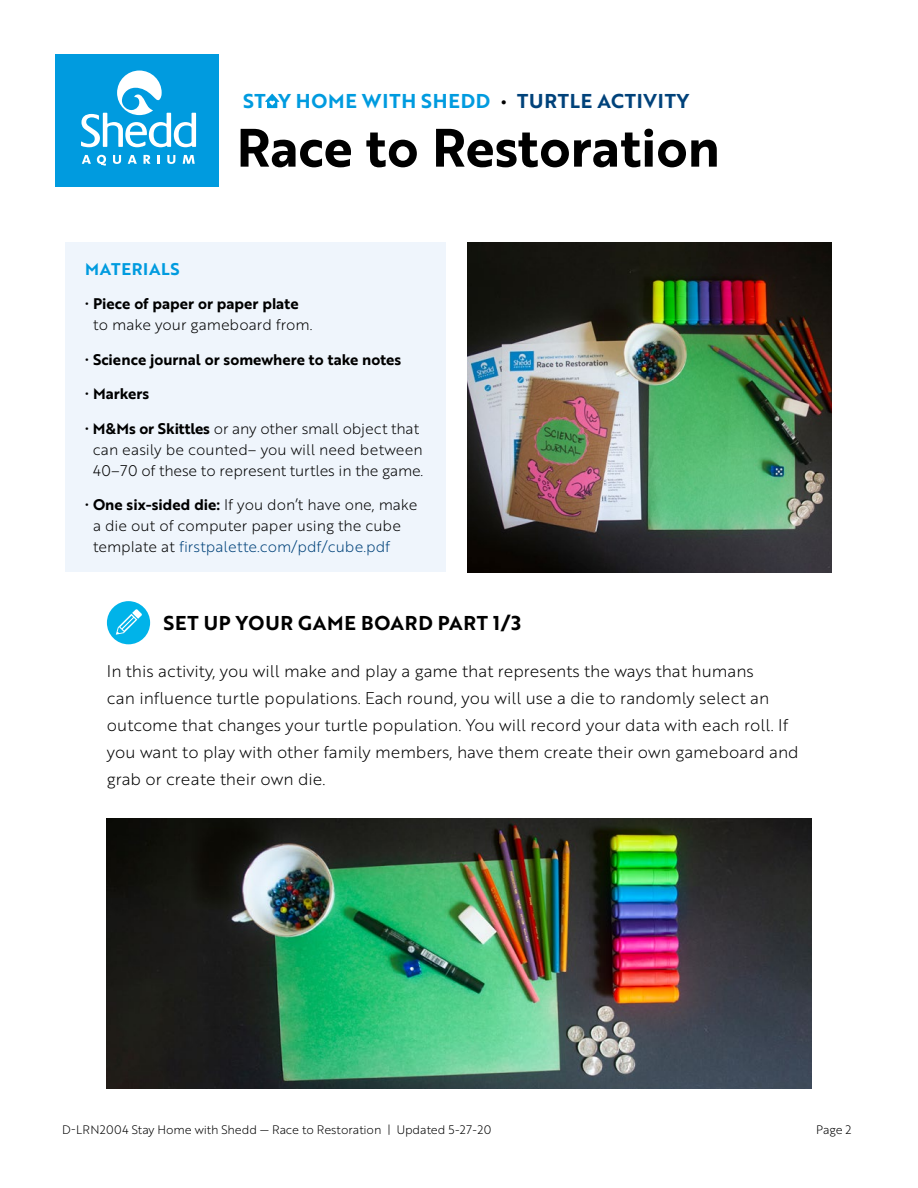
<style>
.page{position:relative;width:918px;height:1188px;background:#fff}
.page>*{position:absolute;margin:0;border:0;box-sizing:border-box;transform-origin:0 0}
.t1{font:52.5px "Brother 1816 Bold";color:#000}
.t2{font:19.5px "Brother 1816 Bold";letter-spacing:.04em;color:#009bdf}
.t3{font:19.5px "Brother 1816 Bold";letter-spacing:.04em;color:#000}
.t4{font:16.5px/27px "Brother 1816 Light";color:#000}
.t5{font:16.5px "Brother 1816 Bold";letter-spacing:.04em;color:#009bdf}
.t6{font:15px/21px "Brother 1816 Light";color:#000;text-align:center}
.t7{font:15px "Brother 1816 Bold";color:#000}
.t8{font:12px "Brother 1816 Light";letter-spacing:-.01em;color:#000}
.s1{color:#fff}
.s2{font-family:"The Sans Os F";font-weight:700;color:#000}
.s3{color:#00427a}
.s4{font-family:"Brother 1816 Bold"}
</style>
<div class="page">
<div style="left:55px;top:54px;width:163px;height:132px;background:#009bdf"></div>
<svg style="left:81px;top:71px;width:115px;height:76px"></svg>
<svg style="left:82px;top:155px;width:9px;height:9px"></svg>
<svg style="left:97px;top:155px;width:9px;height:11px"></svg>
<svg style="left:113px;top:155px;width:8px;height:9px"></svg>
<svg style="left:128px;top:155px;width:9px;height:9px"></svg>
<svg style="left:144px;top:155px;width:7px;height:9px"></svg>
<svg style="left:157px;top:155px;width:3px;height:9px"></svg>
<svg style="left:167px;top:155px;width:8px;height:9px"></svg>
<svg style="left:183px;top:155px;width:12px;height:9px"></svg>
<svg style="left:265px;top:94px;width:14px;height:14px"></svg>
<img style="left:107px;top:819px;width:704px;height:270px">
<div style="left:65px;top:243px;width:381px;height:329px;background:#eff5fc"></div>
<img style="left:468px;top:243px;width:363px;height:329px">
<div style="left:107px;top:601px;width:43px;height:43px;background:#00b3e9;border-radius:50%"></div>
<svg style="left:116px;top:609px;width:26px;height:26px"></svg>
<p class="t2" style="left:243px;top:86px;width:448px">ST<span class="s1">A</span>Y HOME WITH SHEDD <span class="s2">•</span> <span class="s3">TURTLE ACTIVITY</span></p>
<h1 class="t1" style="left:237px;top:108px;width:485px">Race to Restoration</h1>
<p class="t5" style="left:85px;top:256px;width:96px">MATERIALS</p>
<p class="t7" style="left:85px;top:292px;width:215px">∙ Piece of paper or paper plate</p>
<p class="t6" style="left:93px;top:314px;width:221px">to make your gameboard from.</p>
<p class="t7" style="left:85px;top:348px;width:317px">∙ Science journal or somewhere to take notes</p>
<p class="t7" style="left:85px;top:382px;width:66px">∙ Markers</p>
<p class="t6" style="left:85px;top:417px;width:340px"><span class="s4">∙ M&amp;Ms or Skittles</span> or any other small object that can easily be counted– you will need between<br>40–70 of these to represent turtles in the game.</p>
<p class="t6" style="left:93px;top:494px;width:326px;text-align:left;text-indent:-8px"><span class="s4">∙ One six-sided die:</span> If you don’t have one, make a die out of computer paper using the cube template at <span class="s3">firstpalette.com/pdf/cube.pdf</span></p>
<p class="t3" style="left:164px;top:608px;width:359px">SET UP YOUR GAME BOARD PART 1/3</p>
<p class="t4" style="left:107px;top:657px;width:693px">In this activity, you will make and play a game that represents the ways that humans<br>can influence turtle populations. Each round, you will use a die to randomly select an outcome that changes your turtle population. You will record your data with each roll. If you want to play with other family members, have them create their own gameboard and grab or create their own die.</p>
<p class="t8" style="left:62px;top:1121px;width:431px">D-LRN2004 Stay Home with Shedd — Race to Restoration | Updated 5-27-20</p>
<p class="t8" style="left:816px;top:1121px;width:37px">Page 2</p>
</div>
